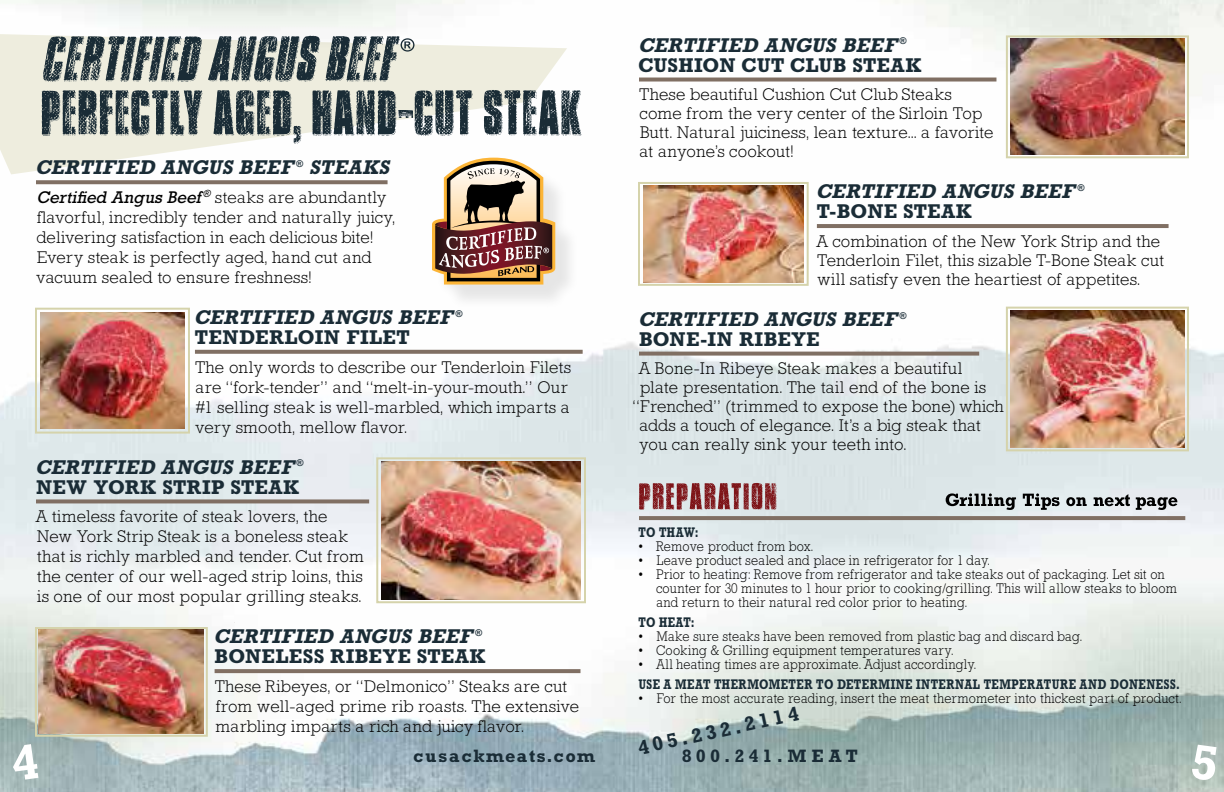
<style>
.page{position:relative;width:1224px;height:792px;background:#fff}
.page>*{position:absolute;margin:0;border:0;box-sizing:border-box;transform-origin:0 0}
.t1{font:italic 700 20px/20px "Astute S Si";color:#1a2c36}
.t2{font:700 20px/20px "Astute S Si";letter-spacing:.025em;color:#1a2c36}
.t3{font:700 18px "Astute S Si";letter-spacing:.1em;color:#1a2c36}
.t4{font:700 18px "Astute S Si";letter-spacing:.3em;color:#1a2c36}
.t5{font:17px/20px "Astute Light S Si";letter-spacing:.02em;color:#000}
.t6{font:14px/14px "Astute Light S Si";letter-spacing:.025em;color:#000;scale:.92 1}
.t7{font:700 14px "Astute S Si";letter-spacing:.04em;color:#1a2c36;scale:.8 1}
.s1{font-family:"Astute S Si";font-style:italic}
.s2{font-style:normal}
.s3{font-style:italic}
</style>
<div class="page">
<img style="left:0;top:0;width:1224px;height:792px">
<div style="left:638px;top:182px;width:171px;height:104px;border:2px solid #d5d3ab"></div>
<svg style="left:0;top:33px;width:567px;height:141px;fill:#eeedde"></svg>
<div style="left:376px;top:457px;width:210px;height:146px;border:2px solid #d5d3ab"></div>
<svg style="left:639px;top:78px;width:357px;height:4px"></svg>
<svg style="left:36px;top:180px;width:352px;height:4px"></svg>
<div style="left:35px;top:308px;width:155px;height:126px;border:2px solid #d5d3ab"></div>
<svg style="left:195px;top:350px;width:388px;height:4px;background:#86766b"></svg>
<svg style="left:36px;top:499px;width:333px;height:4px"></svg>
<svg style="left:215px;top:669px;width:366px;height:4px"></svg>
<hr style="left:817px;top:224px;width:352px;height:4px;background:#806f63">
<svg style="left:639px;top:352px;width:340px;height:4px"></svg>
<div style="left:436px;top:161px;width:144px;height:148px;background:#000;opacity:.1"></div>
<svg style="left:432px;top:158px;width:123px;height:127px"></svg>
<hr style="left:639px;top:516px;width:546px;height:4px;background:#806f63">
<div style="left:1006px;top:35px;width:183px;height:123px;border:2px solid #d5d3ab"></div>
<div style="left:35px;top:627px;width:173px;height:110px;border:2px solid #d5d3ab"></div>
<div style="left:1006px;top:307px;width:183px;height:144px;border:2px solid #d5d3ab"></div>
<img style="left:41px;top:312px;width:143px;height:117px">
<img style="left:382px;top:462px;width:198px;height:137px">
<img style="left:39px;top:630px;width:165px;height:104px">
<img style="left:1011px;top:39px;width:173px;height:116px">
<img style="left:1011px;top:310px;width:173px;height:138px">
<img style="left:643px;top:186px;width:160px;height:96px">
<svg style="left:43px;top:36px;width:372px;height:46px;background:#7f8887"></svg>
<svg style="left:42px;top:90px;width:539px;height:54px"></svg>
<svg style="left:946px;top:493px;width:231px;height:17px;background:#9ba0a2"></svg>
<svg style="left:639px;top:483px;width:137px;height:27px;background:#a56a6d"></svg>
<svg style="left:10px;top:744px;width:29px;height:37px"></svg>
<svg style="left:1191px;top:744px;width:27px;height:37px"></svg>
<p class="t1" style="left:36px;top:157px;width:359px">CERTIFIED ANGUS BEEF<sup>®</sup> STEAKS</p>
<p class="t5" style="left:36px;top:187px;width:361px"><span class="s1">Certified Angus Beef</span><sup>®</sup> steaks are abundantly flavorful, incredibly tender and naturally juicy, delivering satisfaction in each delicious bite!<br>Every steak is perfectly aged, hand cut and vacuum sealed to ensure freshness!</p>
<p class="t1" style="left:195px;top:307px;width:269px">CERTIFIED ANGUS BEEF<sup>®<br></sup><span class="s2">TENDERLOIN FILET</span></p>
<p class="t5" style="left:195px;top:357px;width:377px">The only words to describe our Tenderloin Filets are “fork-tender” and “melt-in-your-mouth.” Our #1 selling steak is well-marbled, which imparts a very smooth, mellow flavor.</p>
<p class="t2" style="left:639px;top:35px;width:284px"><span class="s3">CERTIFIED ANGUS BEEF</span><sup>®<br></sup>CUSHION CUT CLUB STEAK</p>
<p class="t5" style="left:640px;top:85px;width:355px;line-height:19px">These beautiful Cushion Cut Club Steaks come from the very center of the Sirloin Top Butt. Natural juiciness, lean texture... a favorite at anyone’s cookout!</p>
<p class="t1" style="left:817px;top:181px;width:269px">CERTIFIED ANGUS BEEF<sup>®<br></sup><span class="s2">T-BONE STEAK</span></p>
<p class="t5" style="left:817px;top:232px;width:349px;line-height:19px">A combination of the New York Strip and the<br>Tenderloin Filet, this sizable T-Bone Steak cut will satisfy even the heartiest of appetites.</p>
<p class="t1" style="left:639px;top:309px;width:269px">CERTIFIED ANGUS BEEF<sup>®<br></sup><span class="s2">BONE-IN RIBEYE</span></p>
<p class="t5" style="left:639px;top:359px;width:325px">A Bone-In Ribeye Steak makes a beautiful</p>
<p class="t5" style="left:640px;top:378px;width:348px">plate presentation. The tail end of the bone is</p>
<p class="t5" style="left:633px;top:397px;width:372px">“Frenched” (trimmed to expose the bone) which</p>
<p class="t5" style="left:640px;top:416px;width:343px">adds a touch of elegance. It’s a big steak that</p>
<p class="t5" style="left:639px;top:435px;width:269px">you can really sink your teeth into.</p>
<p class="t1" style="left:36px;top:457px;width:269px">CERTIFIED ANGUS BEEF<sup>®<br></sup><span class="s2">NEW YORK STRIP STEAK</span></p>
<p class="t5" style="left:36px;top:506px;width:329px">A timeless favorite of steak lovers, the New York Strip Steak is a boneless steak that is richly marbled and tender. Cut from the center of our well-aged strip loins, this is one of our most popular grilling steaks.</p>
<p class="t7" style="left:638px;top:524px;width:76px">TO THAW:</p>
<p class="t6" style="left:638px;top:539px;width:191px">• Remove product from box.</p>
<p class="t6" style="left:638px;top:553px;width:383px">• Leave product sealed and place in refrigerator for 1 day.</p>
<p class="t6" style="left:656px;top:567px;width:567px;text-indent:-18px">• Prior to heating: Remove from refrigerator and take steaks out of packaging. Let sit on counter for 30 minutes to 1 hour prior to cooking/grilling. This will allow steaks to bloom and return to their natural red color prior to heating.</p>
<p class="t7" style="left:638px;top:614px;width:72px">TO HEAT:</p>
<p class="t6" style="left:638px;top:629px;width:484px">• Make sure steaks have been removed from plastic bag and discard bag.</p>
<p class="t6" style="left:638px;top:643px;width:344px">• Cooking &amp; Grilling equipment temperatures vary.</p>
<p class="t6" style="left:638px;top:657px;width:369px">• All heating times are approximate. Adjust accordingly.</p>
<p class="t7" style="left:638px;top:676px;width:678px">USE A MEAT THERMOMETER TO DETERMINE INTERNAL TEMPERATURE AND DONENESS.</p>
<p class="t6" style="left:638px;top:691px;width:591px">• For the most accurate reading, insert the meat thermometer into thickest part of product.</p>
<p class="t2" style="left:215px;top:626px;width:273px"><span class="s3">CERTIFIED ANGUS BEEF</span><sup>®<br></sup>BONELESS RIBEYE STEAK</p>
<p class="t5" style="left:215px;top:676px;width:366px">These Ribeyes, or “Delmonico” Steaks are cut from well-aged prime rib roasts. The extensive marbling imparts a rich and juicy flavor.</p>
<p class="t2" style="left:636px;top:737px;width:164px;rotate:-12deg">405.232.2114</p>
<p class="t3" style="left:414px;top:745px;width:183px">cusackmeats.com</p>
<p class="t4" style="left:682px;top:745px;width:177px">800.241.MEAT</p>
</div>
